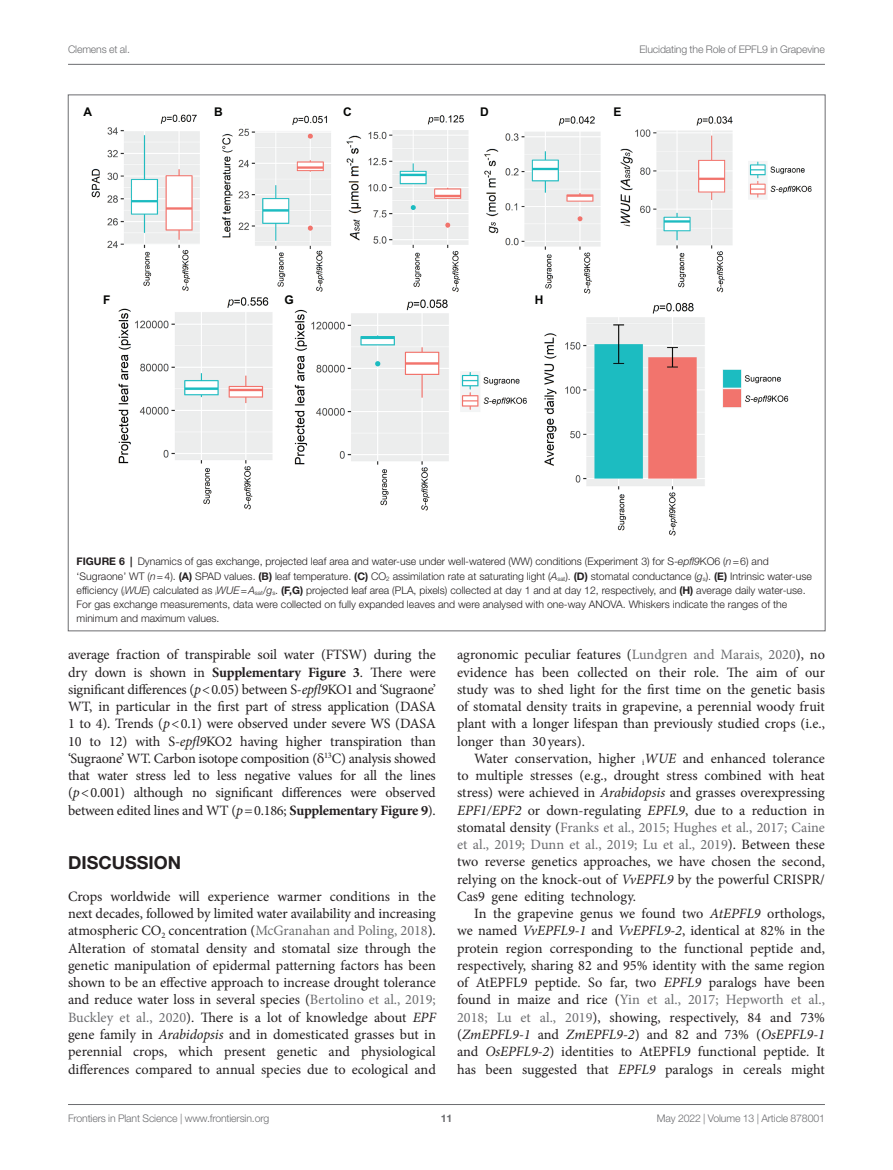
<style>
.page{position:relative;width:893px;height:1170px;background:#fff}
.page>*{position:absolute;margin:0;border:0;box-sizing:border-box;transform-origin:0 0}
.HEAD_1{font:700 18px "Helvetica Neue LT Std";color:#231f20}
.TEXT_FLUSH{font:14.25px/17.2px "Minion Pro";letter-spacing:-.005em;color:#231f20;text-align:justify}
.TEXT{font:14.25px/17.2px "Minion Pro";color:#231f20;text-align:justify}
.t1{font:700 12px "Arial";color:#040503}
.FIG_LEG{font:300 10.5px/14.2px "Helvetica Neue LT Std";color:#231f20}
.t2{font:300 10.5px "Helvetica Neue LT Std";letter-spacing:-.015em;color:#6c6d70}
.t3{font:700 10.5px "Helvetica Neue LT Std";color:#6c6d70}
.s1{font-weight:700}
.s2{font-style:italic}
.s3{font-family:"STIX General"}
.s4{color:#6c6d70}
</style>
<div class="page">
<hr style="left:68px;top:64px;width:757px;height:1px;background:#6c6d70">
<hr style="left:68px;top:1104px;width:757px;height:1px;background:#6c6d70">
<img style="left:91px;top:114px;width:721px;height:422px">
<p class="t2" style="left:68px;top:42px;width:63px">Clemens et al.</p>
<p class="t2" style="left:639px;top:42px;width:187px">Elucidating the Role of EPFL9 in Grapevine</p>
<p class="t1" style="left:83px;top:103px;width:10px">A</p>
<p class="t1" style="left:214px;top:103px;width:10px">B</p>
<p class="t1" style="left:343px;top:103px;width:10px">C</p>
<p class="t1" style="left:480px;top:103px;width:10px">D</p>
<p class="t1" style="left:613px;top:103px;width:10px">E</p>
<p class="t1" style="left:103px;top:291px;width:9px">F</p>
<p class="t1" style="left:285px;top:291px;width:11px">G</p>
<p class="t1" style="left:535px;top:291px;width:10px">H</p>
<p class="FIG_LEG" style="left:77px;top:554px;width:737px"><span class="s1">FIGURE 6 |</span> Dynamics of gas exchange, projected leaf area and water-use under well-watered (WW) conditions (Experiment 3) for S-<span class="s2">epfl9</span>KO6 (<span class="s2">n</span>=6) and ‘Sugraone’ WT (<span class="s2">n</span>=4). <span class="s1">(A)</span> SPAD values. <span class="s1">(B)</span> leaf temperature. <span class="s1">(C)</span> CO<sub>2</sub> assimilation rate at saturating light (<span class="s2">A</span><sub>sat</sub>). <span class="s1">(D)</span> stomatal conductance (<span class="s2">g</span><sub>s</sub>). <span class="s1">(E)</span> Intrinsic water-use efficiency (<sub>i</sub><span class="s2">WUE</span>) calculated as <sub>i</sub><span class="s2">WUE</span>=<span class="s2">A</span><sub>sat</sub>/<span class="s2">g</span><sub>s</sub>. <span class="s1">(F,G)</span> projected leaf area (PLA, pixels) collected at day 1 and at day 12, respectively, and <span class="s1">(H)</span> average daily water-use.<br>For gas exchange measurements, data were collected on fully expanded leaves and were analysed with one-way ANOVA. Whiskers indicate the ranges of the minimum and maximum values.</p>
<p class="TEXT_FLUSH" style="left:68px;top:646px;width:369px">average fraction of transpirable soil water (FTSW) during the dry down is shown in <span class="s1">Supplementary Figure 3</span>. There were significant differences (<span class="s2">p</span>&lt;0.05) between S-<span class="s2">epfl9</span>KO1 and ‘Sugraone’ WT, in particular in the first part of stress application (DASA 1 to 4). Trends (<span class="s2">p</span>&lt;0.1) were observed under severe WS (DASA 10 to 12) with S-<span class="s2">epfl9</span>KO2 having higher transpiration than ‘Sugraone’ WT. Carbon isotope composition (<span class="s3">δ</span><sup>13</sup>C) analysis showed that water stress led to less negative values for all the lines (<span class="s2">p</span>&lt;0.001) although no significant differences were observed between edited lines and WT (<span class="s2">p</span>=0.186; <span class="s1">Supplementary Figure 9</span>).</p>
<p class="HEAD_1" style="left:68px;top:851px;width:115px">DISCUSSION</p>
<p class="TEXT_FLUSH" style="left:68px;top:887px;width:369px">Crops worldwide will experience warmer conditions in the next decades, followed by limited water availability and increasing atmospheric CO<sub>2</sub> concentration (<span class="s4">McGranahan and Poling, 2018</span>).<br>Alteration of stomatal density and stomatal size through the genetic manipulation of epidermal patterning factors has been shown to be an effective approach to increase drought tolerance and reduce water loss in several species (<span class="s4">Bertolino et al., 2019; Buckley et al., 2020</span>). There is a lot of knowledge about <span class="s2">EPF </span>gene family in <span class="s2">Arabidopsis</span> and in domesticated grasses but in perennial crops, which present genetic and physiological differences compared to annual species due to ecological and</p>
<p class="TEXT_FLUSH" style="left:457px;top:646px;width:369px">agronomic peculiar features (<span class="s4">Lundgren and Marais, 2020</span>), no evidence has been collected on their role. The aim of our study was to shed light for the first time on the genetic basis of stomatal density traits in grapevine, a perennial woody fruit plant with a longer lifespan than previously studied crops (i.e., longer than 30 years).</p>
<p class="TEXT" style="left:457px;top:749px;width:369px;text-indent:17px">Water conservation, higher <sub>i</sub><span class="s2">WUE</span> and enhanced tolerance to multiple stresses (e.g., drought stress combined with heat stress) were achieved in <span class="s2">Arabidopsis</span> and grasses overexpressing <span class="s2">EPF1/EPF2</span> or down-regulating <span class="s2">EPFL9</span>, due to a reduction in stomatal density (<span class="s4">Franks et al., 2015; Hughes et al., 2017; Caine et al., 2019; Dunn et al., 2019; Lu et al., 2019</span>). Between these two reverse genetics approaches, we have chosen the second, relying on the knock-out of <span class="s2">VvEPFL9</span> by the powerful CRISPR/ Cas9 gene editing technology.</p>
<p class="TEXT" style="left:457px;top:904px;width:369px;text-indent:17px">In the grapevine genus we found two <span class="s2">AtEPFL9</span> orthologs, we named <span class="s2">VvEPFL9-1</span> and <span class="s2">VvEPFL9-2</span>, identical at 82% in the protein region corresponding to the functional peptide and, respectively, sharing 82 and 95% identity with the same region of AtEPFL9 peptide. So far, two <span class="s2">EPFL9</span> paralogs have been found in maize and rice (<span class="s4">Yin et al., 2017; Hepworth et al., 2018; Lu et al., 2019</span>), showing, respectively, 84 and 73% (<span class="s2">ZmEPFL9-1</span> and <span class="s2">ZmEPFL9-2</span>) and 82 and 73% (<span class="s2">OsEPFL9-1 </span>and <span class="s2">OsEPFL9-2</span>) identities to AtEPFL9 functional peptide. It has been suggested that <span class="s2">EPFL9</span> paralogs in cereals might</p>
<p class="t2" style="left:68px;top:1111px;width:203px">Frontiers in Plant Science | www.frontiersin.org</p>
<p class="t3" style="left:441px;top:1111px;width:13px">11</p>
<p class="t2" style="left:657px;top:1111px;width:169px">May 2022 | Volume 13 | Article 878001</p>
</div>
